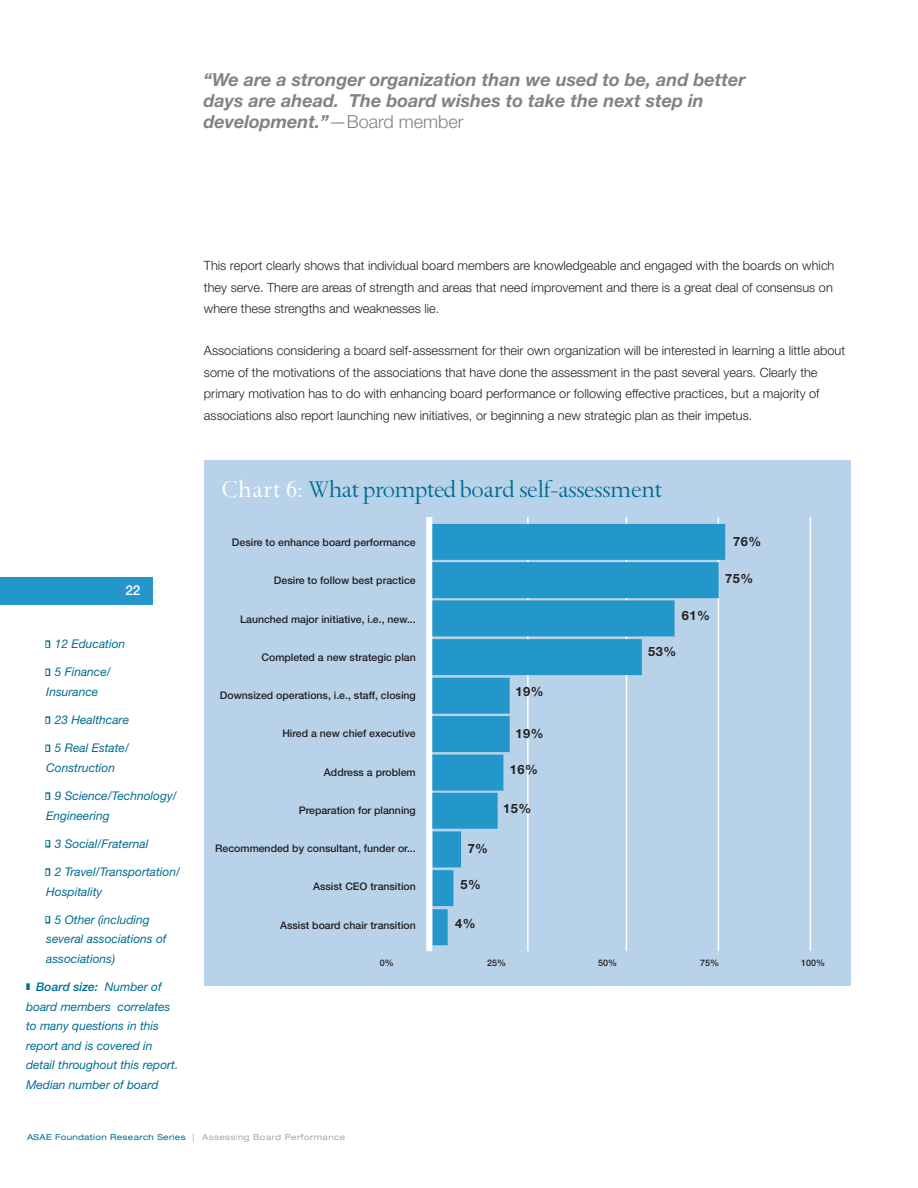
<style>
.page{position:relative;width:918px;height:1188px;background:#fff}
.page>*{position:absolute;margin:0;border:0;box-sizing:border-box;transform-origin:0 0}
.starting_word{font:27px "Spectrum MT Std";letter-spacing:-.02em;color:#006d92}
.new_pull_quote{font:italic 700 18px/21px "Helvetica Neue LT Std";color:#808285}
.t1{font:500 13.5px "Helvetica Neue LT Std";color:#fff}
.body_copy{font:300 12.75px/21.5px "Helvetica Neue LT Std";color:#231f20}
.figure_text{font:700 12.75px "Helvetica Neue LT Std";letter-spacing:.04em;color:#231f20}
.sidebar_body{font:italic 12px/19.5px "Helvetica Neue LT Std";color:#006d92}
.starting_word-2{font:500 10.5px "Helvetica Neue LT Std";color:#231f20}
.starting_word-3{font:500 9px "Helvetica Neue LT Std";color:#231f20}
.t2{font:expanded 8.25px "Helvetica Neue LT Std";letter-spacing:.04em;color:#006d92}
.s1{font-weight:300;font-style:normal}
.s2{font-weight:500}
.s3{color:#fff}
.s4{font-weight:300;font-size:12px;color:#a8a9ad}
.s5{color:#a8a9ad}
</style>
<div class="page">
<div style="left:0;top:577px;width:152px;height:28px;background:#2396ca"></div>
<div style="left:204px;top:460px;width:646px;height:526px;background:#b8d2e9"></div>
<hr style="left:527px;top:517px;width:2px;height:434px;background:#fff">
<hr style="left:626px;top:517px;width:1px;height:434px;background:#fff">
<hr style="left:718px;top:517px;width:1px;height:434px;background:#fff">
<hr style="left:810px;top:517px;width:1px;height:434px;background:#fff">
<div style="left:431px;top:524px;width:294px;height:36px;background:#2396ca"></div>
<div style="left:431px;top:562px;width:288px;height:36px;background:#2396ca"></div>
<div style="left:431px;top:600px;width:244px;height:36px;background:#2396ca"></div>
<div style="left:431px;top:639px;width:211px;height:36px;background:#2396ca"></div>
<div style="left:431px;top:678px;width:79px;height:36px;background:#2396ca"></div>
<div style="left:431px;top:716px;width:79px;height:36px;background:#2396ca"></div>
<div style="left:431px;top:755px;width:72px;height:36px;background:#2396ca"></div>
<div style="left:431px;top:793px;width:67px;height:36px;background:#2396ca"></div>
<div style="left:432px;top:831px;width:29px;height:36px;background:#2396ca"></div>
<div style="left:432px;top:870px;width:21px;height:36px;background:#2396ca"></div>
<div style="left:432px;top:909px;width:16px;height:36px;background:#2396ca"></div>
<div style="left:426px;top:517px;width:6px;height:434px;background:#fff"></div>
<div style="left:45px;top:640px;width:5px;height:8px;border:2px solid #006d92"></div>
<div style="left:45px;top:716px;width:5px;height:8px;border:2px solid #006d92"></div>
<div style="left:45px;top:792px;width:5px;height:8px;border:2px solid #006d92"></div>
<div style="left:45px;top:840px;width:5px;height:8px;border:2px solid #006d92"></div>
<div style="left:45px;top:868px;width:5px;height:8px;border:2px solid #006d92"></div>
<div style="left:45px;top:916px;width:5px;height:8px;border:2px solid #006d92"></div>
<svg style="left:47px;top:641px;width:2px;height:6px"></svg>
<svg style="left:45px;top:669px;width:5px;height:7px"></svg>
<svg style="left:47px;top:717px;width:2px;height:6px"></svg>
<svg style="left:45px;top:745px;width:5px;height:7px"></svg>
<svg style="left:47px;top:793px;width:2px;height:6px"></svg>
<svg style="left:47px;top:869px;width:2px;height:6px"></svg>
<p class="new_pull_quote" style="left:203px;top:69px;width:543px">“We are a stronger organization than we used to be, and better days are ahead. The board wishes to take the next step in development.”<span class="s1">—Board member</span></p>
<p class="body_copy" style="left:204px;top:255px;width:632px">This report clearly shows that individual board members are knowledgeable and engaged with the boards on which they serve. There are areas of strength and areas that need improvement and there is a great deal of consensus on where these strengths and weaknesses lie.</p>
<p class="body_copy" style="left:204px;top:340px;width:643px">Associations considering a board self-assessment for their own organization will be interested in learning a little about some of the motivations of the associations that have done the assessment in the past several years. Clearly the primary motivation has to do with enhancing board performance or following effective practices, but a majority of associations also report launching new initiatives, or beginning a new strategic plan as their impetus.</p>
<p class="t1" style="left:126px;top:582px;width:16px">22</p>
<p class="sidebar_body" style="left:55px;top:634px;width:72px">12 Education</p>
<p class="sidebar_body" style="left:46px;top:662px;width:66px;text-indent:9px">5 Finance/<br>Insurance</p>
<p class="sidebar_body" style="left:55px;top:710px;width:76px">23 Healthcare</p>
<p class="sidebar_body" style="left:46px;top:738px;width:84px;text-indent:9px">5 Real Estate/<br>Construction</p>
<p class="sidebar_body" style="left:46px;top:786px;width:132px;text-indent:9px">9 Science/Technology/<br>Engineering</p>
<p class="sidebar_body" style="left:55px;top:834px;width:95px">3 Social/Fraternal</p>
<p class="sidebar_body" style="left:46px;top:862px;width:135px;text-indent:9px">2 Travel/Transportation/<br>Hospitality</p>
<p class="sidebar_body" style="left:46px;top:910px;width:122px;text-indent:9px">5 Other (including several associations of associations)</p>
<p class="sidebar_body" style="left:26px;top:977px;width:154px;text-indent:10px"><span class="s2">Board size:</span> Number of board members correlates to many questions in this report and is covered in detail throughout this report.<br>Median number of board</p>
<p class="starting_word" style="left:221px;top:475px;width:443px"><span class="s3">Chart 6:</span> What prompted board self-assessment</p>
<p class="starting_word-2" style="left:232px;top:536px;width:185px">Desire to enhance board performance</p>
<p class="starting_word-2" style="left:274px;top:574px;width:143px">Desire to follow best practice</p>
<p class="starting_word-2" style="left:240px;top:613px;width:177px">Launched major initiative, i.e., new...</p>
<p class="starting_word-2" style="left:262px;top:651px;width:156px">Completed a new strategic plan</p>
<p class="starting_word-2" style="left:220px;top:689px;width:197px">Downsized operations, i.e., staff, closing</p>
<p class="starting_word-2" style="left:282px;top:727px;width:135px">Hired a new chief executive</p>
<p class="starting_word-2" style="left:324px;top:766px;width:93px">Address a problem</p>
<p class="starting_word-2" style="left:299px;top:804px;width:119px">Preparation for planning</p>
<p class="starting_word-2" style="left:215px;top:842px;width:202px">Recommended by consultant, funder or...</p>
<p class="starting_word-2" style="left:313px;top:880px;width:104px">Assist CEO transition</p>
<p class="starting_word-2" style="left:280px;top:919px;width:137px">Assist board chair transition</p>
<p class="figure_text" style="left:468px;top:841px;width:22px">7%</p>
<p class="figure_text" style="left:460px;top:877px;width:22px">5%</p>
<p class="figure_text" style="left:455px;top:916px;width:22px">4%</p>
<p class="figure_text" style="left:516px;top:684px;width:30px">19%</p>
<p class="figure_text" style="left:516px;top:725px;width:30px">19%</p>
<p class="figure_text" style="left:510px;top:761px;width:30px">16%</p>
<p class="figure_text" style="left:503px;top:800px;width:30px">15%</p>
<p class="figure_text" style="left:682px;top:608px;width:30px">61%</p>
<p class="figure_text" style="left:648px;top:643px;width:30px">53%</p>
<p class="figure_text" style="left:733px;top:534px;width:30px">76%</p>
<p class="figure_text" style="left:725px;top:570px;width:30px">75%</p>
<p class="starting_word-3" style="left:380px;top:958px;width:16px">0%</p>
<p class="starting_word-3" style="left:487px;top:958px;width:21px">25%</p>
<p class="starting_word-3" style="left:598px;top:958px;width:21px">50%</p>
<p class="starting_word-3" style="left:700px;top:958px;width:21px">75%</p>
<p class="starting_word-3" style="left:801px;top:958px;width:26px">100%</p>
<p class="t2" style="left:27px;top:1132px;width:320px">ASAE Foundation Research Series <span class="s4">|</span> <span class="s5">Assessing Board Performance</span></p>
</div>
